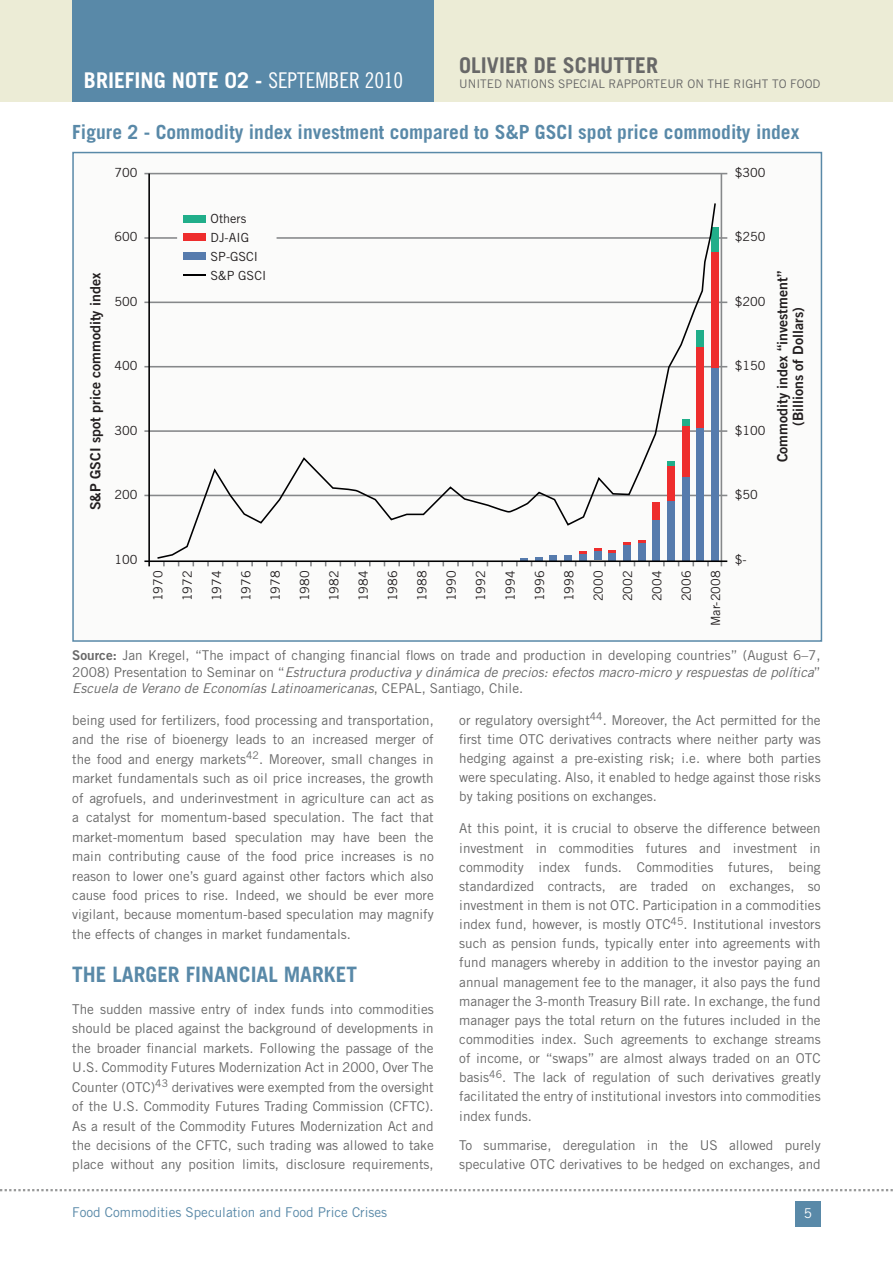
<style>
.page{position:relative;width:893px;height:1263px;background:#fff}
.page>*{position:absolute;margin:0;border:0;box-sizing:border-box;transform-origin:0 0}
.t1{font:700 21.75px "Trade Gothic LT Std";color:#fff}
.t2{font:700 21.75px "Trade Gothic LT Std";color:#686868}
.t3{font:700 21.3px "Trade Gothic LT Std";color:#5989a8}
.t4{font:700 19.5px "Trade Gothic LT Std";color:#5989a8}
.t5{font:14.1px/15.8px "Trade Gothic LT Std Bd 2";color:#231f20;text-align:center}
.t6{font:13.5px/19.2px "Trade Gothic LT Std";color:#686868;text-align:justify}
.t7{font:13.5px "Trade Gothic LT Std";color:#5989a8}
.t8{font:13.5px "Trade Gothic LT Std";color:#fff}
.t9{font:12.6px/18.9px "Trade Gothic LT Std";color:#231f20}
.t10{font:11.85px "Trade Gothic LT Std";color:#686868}
.s1{font-family:"Trade Gothic LT Std Cn 18";font-weight:400}
.s2{font-family:"Trade Gothic LT Std Bd 2"}
.s3{font-style:italic}
</style>
<div class="page">
<div style="left:0;top:0;width:893px;height:101px;background:#ececd6"></div>
<div style="left:72px;top:0;width:362px;height:101px;background:#5989a8"></div>
<svg style="left:0;top:1189px;width:893px;height:2px"></svg>
<div style="left:795px;top:1201px;width:26px;height:25px;background:#5989a8"></div>
<div style="left:73px;top:153px;width:748px;height:488px;background:#fbfbfa"></div>
<hr style="left:277px;top:237px;width:450px;height:2px;background:#86888a">
<hr style="left:144px;top:237px;width:33px;height:2px;background:#86888a">
<hr style="left:721px;top:174px;width:1px;height:392px;background:#86888a">
<hr style="left:144px;top:495px;width:583px;height:1px;background:#86888a">
<hr style="left:144px;top:430px;width:583px;height:2px;background:#86888a">
<hr style="left:144px;top:366px;width:583px;height:1px;background:#86888a">
<hr style="left:144px;top:302px;width:583px;height:1px;background:#86888a">
<hr style="left:144px;top:173px;width:583px;height:1px;background:#86888a">
<svg style="left:516px;top:562px;width:46px;height:4px"></svg>
<div style="left:711px;top:367px;width:8px;height:193px;background:#567bad"></div>
<div style="left:711px;top:252px;width:8px;height:115px;background:#ee2d2d"></div>
<div style="left:711px;top:228px;width:8px;height:24px;background:#21ae8a"></div>
<svg style="left:156px;top:203px;width:561px;height:357px"></svg>
<div style="left:183px;top:253px;width:23px;height:7px;background:#567bad"></div>
<svg style="left:183px;top:274px;width:23px;height:1px"></svg>
<div style="left:183px;top:234px;width:23px;height:7px;background:#ee2d2d"></div>
<div style="left:183px;top:215px;width:23px;height:7px;background:#21ae8a"></div>
<hr style="left:148px;top:174px;width:2px;height:392px;background:#000001">
<hr style="left:144px;top:560px;width:583px;height:2px;background:#000001">
<div style="left:72px;top:152px;width:750px;height:490px;border:2px solid #5989a8"></div>
<h1 class="t1" style="left:84px;top:67px;width:321px">BRIEFING NOTE 02 - <span class="s1">SEPTEMBER 2010</span></h1>
<h1 class="t2" style="left:459px;top:52px;width:200px">OLIVIER DE SCHUTTER</h1>
<p class="t10" style="left:459px;top:76px;width:363px">UNITED NATIONS SPECIAL RAPPORTEUR ON THE RIGHT TO FOOD</p>
<h3 class="t4" style="left:72px;top:121px;width:728px">Figure 2 - Commodity index investment compared to S&amp;P GSCI spot price commodity index</h3>
<p class="t9" style="left:114px;top:163px;width:25px">700</p>
<p class="t9" style="left:735px;top:163px;width:32px">$300</p>
<p class="t9" style="left:211px;top:209px;width:57px">Others<br>DJ-AIG<br>SP-GSCI<br>S&amp;P GSCI</p>
<p class="t9" style="left:735px;top:227px;width:32px">$250</p>
<p class="t9" style="left:114px;top:227px;width:25px">600</p>
<p class="t5" style="left:87px;top:510px;width:239px;rotate:-90deg">S&amp;P GSCI spot price commodity index</p>
<p class="t5" style="left:774px;top:462px;width:193px;rotate:-90deg">Commodity index “investment” (Billions of Dollars)</p>
<p class="t9" style="left:735px;top:292px;width:32px">$200</p>
<p class="t9" style="left:114px;top:292px;width:25px">500</p>
<p class="t9" style="left:735px;top:356px;width:32px">$150</p>
<p class="t9" style="left:114px;top:356px;width:25px">400</p>
<p class="t9" style="left:735px;top:421px;width:32px">$100</p>
<p class="t9" style="left:114px;top:421px;width:25px">300</p>
<p class="t9" style="left:735px;top:485px;width:25px">$50</p>
<p class="t9" style="left:114px;top:485px;width:25px">200</p>
<p class="t9" style="left:114px;top:550px;width:25px">100</p>
<p class="t9" style="left:148px;top:601px;width:32px;rotate:-90deg">1970</p>
<p class="t9" style="left:178px;top:601px;width:32px;rotate:-90deg">1972</p>
<p class="t9" style="left:207px;top:601px;width:32px;rotate:-90deg">1974</p>
<p class="t9" style="left:236px;top:601px;width:32px;rotate:-90deg">1976</p>
<p class="t9" style="left:266px;top:601px;width:32px;rotate:-90deg">1978</p>
<p class="t9" style="left:295px;top:601px;width:32px;rotate:-90deg">1980</p>
<p class="t9" style="left:324px;top:601px;width:32px;rotate:-90deg">1982</p>
<p class="t9" style="left:354px;top:601px;width:32px;rotate:-90deg">1984</p>
<p class="t9" style="left:383px;top:601px;width:32px;rotate:-90deg">1986</p>
<p class="t9" style="left:412px;top:601px;width:32px;rotate:-90deg">1988</p>
<p class="t9" style="left:442px;top:601px;width:32px;rotate:-90deg">1990</p>
<p class="t9" style="left:471px;top:601px;width:32px;rotate:-90deg">1992</p>
<p class="t9" style="left:501px;top:601px;width:32px;rotate:-90deg">1994</p>
<p class="t9" style="left:530px;top:601px;width:32px;rotate:-90deg">1996</p>
<p class="t9" style="left:559px;top:601px;width:32px;rotate:-90deg">1998</p>
<p class="t9" style="left:589px;top:601px;width:32px;rotate:-90deg">2000</p>
<p class="t9" style="left:618px;top:601px;width:32px;rotate:-90deg">2002</p>
<p class="t9" style="left:647px;top:601px;width:32px;rotate:-90deg">2004</p>
<p class="t9" style="left:677px;top:601px;width:32px;rotate:-90deg">2006</p>
<p class="t9" style="left:706px;top:626px;width:57px;rotate:-90deg">Mar-2008</p>
<p class="t9" style="left:735px;top:550px;width:13px">$-</p>
<p class="t6" style="left:72px;top:647px;width:750px;line-height:16.5px"><span class="s2">Source:</span> Jan Kregel, “The impact of changing financial flows on trade and production in developing countries” (August 6–7, 2008) Presentation to Seminar on “<span class="s3">Estructura productiva y dinámica de precios: efectos macro-micro y respuestas de política</span>” <span class="s3">Escuela de Verano de Economías Latinoamericanas</span>, CEPAL, Santiago, Chile.</p>
<p class="t6" style="left:72px;top:710px;width:363px">being used for fertilizers, food processing and transportation, and the rise of bioenergy leads to an increased merger of the food and energy markets<sup>42</sup>. Moreover, small changes in market fundamentals such as oil price increases, the growth of agrofuels, and underinvestment in agriculture can act as a catalyst for momentum-based speculation. The fact that market-momentum based speculation may have been the main contributing cause of the food price increases is no reason to lower one’s guard against other factors which also cause food prices to rise. Indeed, we should be ever more vigilant, because momentum-based speculation may magnify the effects of changes in market fundamentals.</p>
<h2 class="t3" style="left:72px;top:961px;width:286px">THE LARGER FINANCIAL MARKET</h2>
<p class="t6" style="left:72px;top:999px;width:363px">The sudden massive entry of index funds into commodities should be placed against the background of developments in the broader financial markets. Following the passage of the U.S. Commodity Futures Modernization Act in 2000, Over The Counter (OTC)<sup>43</sup> derivatives were exempted from the oversight of the U.S. Commodity Futures Trading Commission (CFTC).<br>As a result of the Commodity Futures Modernization Act and the decisions of the CFTC, such trading was allowed to take place without any position limits, disclosure requirements,</p>
<p class="t6" style="left:459px;top:710px;width:363px">or regulatory oversight<sup>44</sup>. Moreover, the Act permitted for the first time OTC derivatives contracts where neither party was hedging against a pre-existing risk; i.e. where both parties were speculating. Also, it enabled to hedge against those risks by taking positions on exchanges.</p>
<p class="t6" style="left:459px;top:819px;width:363px">At this point, it is crucial to observe the difference between investment in commodities futures and investment in commodity index funds. Commodities futures, being standardized contracts, are traded on exchanges, so investment in them is not OTC. Participation in a commodities index fund, however, is mostly OTC<sup>45</sup>. Institutional investors such as pension funds, typically enter into agreements with fund managers whereby in addition to the investor paying an annual management fee to the manager, it also pays the fund manager the 3-month Treasury Bill rate. In exchange, the fund manager pays the total return on the futures included in the commodities index. Such agreements to exchange streams of income, or “swaps” are almost always traded on an OTC basis<sup>46</sup>. The lack of regulation of such derivatives greatly facilitated the entry of institutional investors into commodities index funds.</p>
<p class="t6" style="left:459px;top:1136px;width:363px">To summarise, deregulation in the US allowed purely speculative OTC derivatives to be hedged on exchanges, and</p>
<p class="t7" style="left:72px;top:1204px;width:316px">Food Commodities Speculation and Food Price Crises</p>
<p class="t8" style="left:804px;top:1205px;width:10px">5</p>
</div>
